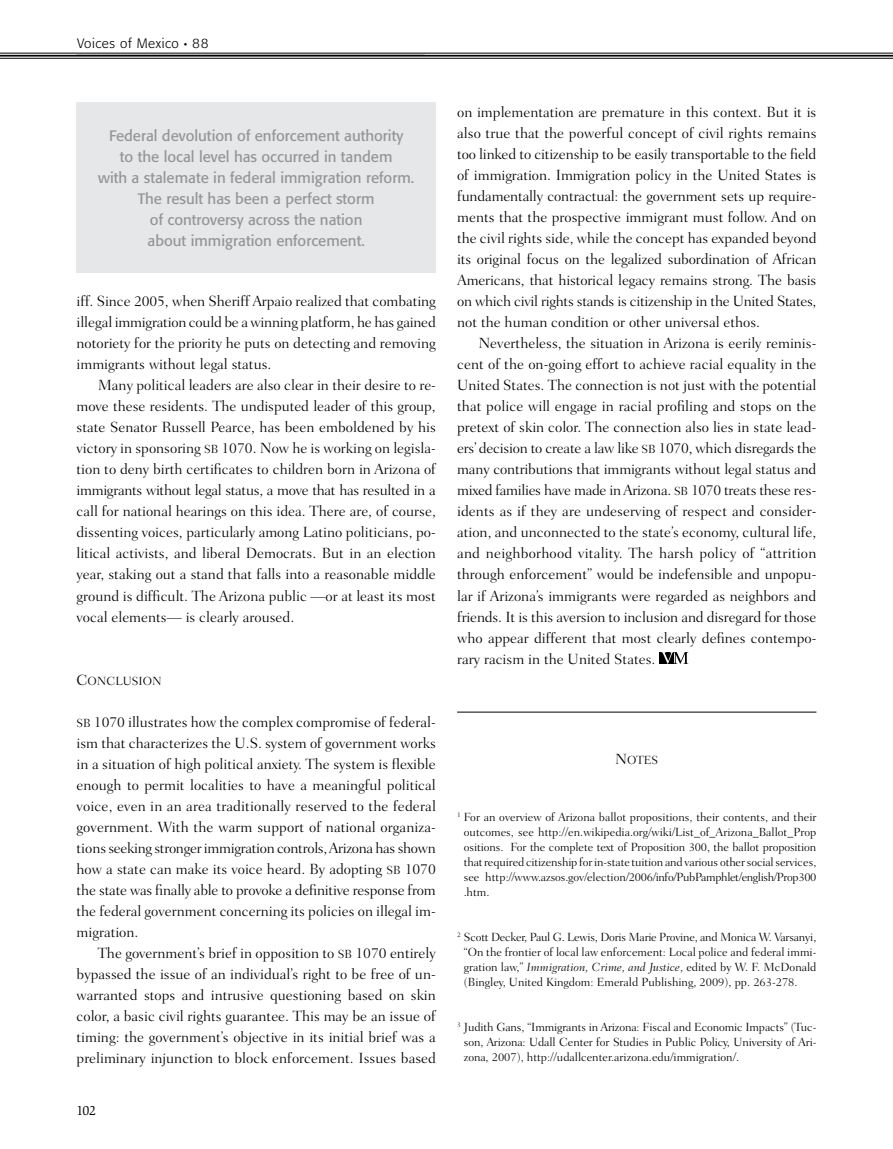
<style>
.page{position:relative;width:893px;height:1149px;background:#fff}
.page>*{position:absolute;margin:0;border:0;box-sizing:border-box;transform-origin:0 0}
.t1{font:300 15px "Fairfield LH";color:#000}
.t2{font:300 15px "Fairfield LH";letter-spacing:-.02em;color:#000}
.t3{font:15px/21px "Formata";color:#939598;text-align:center}
.t4{font:300 13.5px "Formata";letter-spacing:.04em;color:#000}
.t5{font:13.5px "Slimbach";color:#000}
.t6{font:300 12px/15px "Fairfield LH";color:#000;text-align:justify}
.t7{font:12px "Fairfield LH Light SC800";color:#000}
.s1{font-family:"Formata Light SC800";font-weight:400;font-size:10.5px}
.s2{font-family:"Formata Light SC800";font-weight:400}
.s3{font-family:"Fairfield LH Light SC800";font-weight:400;font-size:12px}
.s4{font-size:15px}
.s5{font-style:italic}
</style>
<div class="page">
<hr style="left:0;top:53px;width:893px;height:1px;background:#000">
<hr style="left:0;top:55px;width:893px;height:2px;background:#000">
<hr style="left:0;top:58px;width:893px;height:1px;background:#000">
<div style="left:77px;top:102px;width:359px;height:170px;background:#e6e7e8"></div>
<hr style="left:457px;top:711px;width:359px;height:1px;background:#000">
<div style="left:659px;top:652px;width:14px;height:11px;background:#000"></div>
<svg style="left:661px;top:652px;width:27px;height:11px"></svg>
<p class="t4" style="left:77px;top:35px;width:133px">Voices of Mexico <span class="s1">•</span> <span class="s2">88</span></p>
<p class="t3" style="left:98px;top:125px;width:318px">Federal devolution of enforcement authority<br>to the local level has occurred in tandem<br>with a stalemate in federal immigration reform.<br>The result has been a perfect storm<br>of controversy across the nation<br>about immigration enforcement.</p>
<p class="t1" style="left:77px;top:293px;width:361px">iff. Since 2005, when Sheriff Arpaio realized that combating</p>
<p class="t1" style="left:77px;top:314px;width:361px">illegal immigration could be a winning platform, he has gained</p>
<p class="t1" style="left:77px;top:335px;width:361px">notoriety for the priority he puts on detecting and removing</p>
<p class="t1" style="left:77px;top:356px;width:196px">immigrants without legal status.</p>
<p class="t1" style="left:98px;top:377px;width:340px">Many political leaders are also clear in their desire to re-</p>
<p class="t1" style="left:77px;top:398px;width:361px">move these residents. The undisputed leader of this group,</p>
<p class="t1" style="left:77px;top:419px;width:361px">state Senator Russell Pearce, has been emboldened by his</p>
<p class="t1" style="left:77px;top:440px;width:361px">victory in sponsoring <span class="s3">SB</span> 1070. Now he is working on legisla-</p>
<p class="t1" style="left:77px;top:461px;width:361px">tion to deny birth certificates to children born in Arizona of</p>
<p class="t2" style="left:77px;top:482px;width:361px">immigrants without legal status, a move that has resulted in a</p>
<p class="t1" style="left:77px;top:503px;width:361px">call for national hearings on this idea. There are, of course,</p>
<p class="t1" style="left:77px;top:524px;width:361px">dissenting voices, particularly among Latino politicians, po-</p>
<p class="t1" style="left:77px;top:545px;width:361px">litical activists, and liberal Democrats. But in an election</p>
<p class="t1" style="left:77px;top:566px;width:361px">year, staking out a stand that falls into a reasonable middle</p>
<p class="t1" style="left:77px;top:587px;width:361px">ground is difficult. The Arizona public —or at least its most</p>
<p class="t1" style="left:77px;top:608px;width:219px">vocal elements— is clearly aroused.</p>
<p class="t7" style="left:77px;top:673px;width:87px"><span class="s4">C</span> ONCLUSION</p>
<p class="t1" style="left:77px;top:713px;width:361px"><span class="s3">SB</span> 1070 illustrates how the complex compromise of federal-</p>
<p class="t1" style="left:77px;top:734px;width:361px">ism that characterizes the U.S. system of government works</p>
<p class="t1" style="left:77px;top:755px;width:361px">in a situation of high political anxiety. The system is flexible</p>
<p class="t1" style="left:77px;top:776px;width:361px">enough to permit localities to have a meaningful political</p>
<p class="t1" style="left:77px;top:797px;width:361px">voice, even in an area traditionally reserved to the federal</p>
<p class="t1" style="left:77px;top:818px;width:361px">government. With the warm support of national organiza-</p>
<p class="t2" style="left:77px;top:839px;width:361px">tions seeking stronger immigration controls, Arizona has shown</p>
<p class="t1" style="left:77px;top:860px;width:361px">how a state can make its voice heard. By adopting <span class="s3">SB</span> 1070</p>
<p class="t1" style="left:77px;top:881px;width:361px">the state was finally able to provoke a definitive response from</p>
<p class="t1" style="left:77px;top:902px;width:361px">the federal government concerning its policies on illegal im-</p>
<p class="t1" style="left:77px;top:923px;width:63px">migration.</p>
<p class="t1" style="left:98px;top:944px;width:340px">The government’s brief in opposition to <span class="s3">SB</span> 1070 entirely</p>
<p class="t1" style="left:77px;top:965px;width:361px">bypassed the issue of an individual’s right to be free of un-</p>
<p class="t1" style="left:77px;top:986px;width:361px">warranted stops and intrusive questioning based on skin</p>
<p class="t1" style="left:77px;top:1007px;width:361px">color, a basic civil rights guarantee. This may be an issue of</p>
<p class="t1" style="left:77px;top:1028px;width:361px">timing: the government’s objective in its initial brief was a</p>
<p class="t1" style="left:77px;top:1049px;width:361px">preliminary injunction to block enforcement. Issues based</p>
<p class="t5" style="left:77px;top:1102px;width:21px">102</p>
<p class="t1" style="left:457px;top:104px;width:361px">on implementation are premature in this context. But it is</p>
<p class="t1" style="left:457px;top:125px;width:361px">also true that the powerful concept of civil rights remains</p>
<p class="t1" style="left:457px;top:146px;width:361px">too linked to citizenship to be easily transportable to the field</p>
<p class="t1" style="left:457px;top:167px;width:361px">of immigration. Immigration policy in the United States is</p>
<p class="t1" style="left:457px;top:188px;width:361px">fundamentally contractual: the government sets up require-</p>
<p class="t1" style="left:457px;top:209px;width:361px">ments that the prospective immigrant must follow. And on</p>
<p class="t1" style="left:457px;top:230px;width:361px">the civil rights side, while the concept has expanded beyond</p>
<p class="t1" style="left:457px;top:251px;width:361px">its original focus on the legalized subordination of African</p>
<p class="t1" style="left:457px;top:272px;width:361px">Americans, that historical legacy remains strong. The basis</p>
<p class="t2" style="left:457px;top:293px;width:361px">on which civil rights stands is citizenship in the United States,</p>
<p class="t1" style="left:457px;top:314px;width:304px">not the human condition or other universal ethos.</p>
<p class="t1" style="left:478px;top:335px;width:339px">Nevertheless, the situation in Arizona is eerily reminis-</p>
<p class="t1" style="left:457px;top:356px;width:361px">cent of the on-going effort to achieve racial equality in the</p>
<p class="t1" style="left:457px;top:377px;width:361px">United States. The connection is not just with the potential</p>
<p class="t1" style="left:457px;top:398px;width:361px">that police will engage in racial profiling and stops on the</p>
<p class="t1" style="left:457px;top:419px;width:361px">pretext of skin color. The connection also lies in state lead-</p>
<p class="t1" style="left:457px;top:440px;width:361px">ers’ decision to create a law like <span class="s3">SB</span> 1070, which disregards the</p>
<p class="t1" style="left:457px;top:461px;width:361px">many contributions that immigrants without legal status and</p>
<p class="t2" style="left:457px;top:482px;width:361px">mixed families have made in Arizona. <span class="s3">SB</span> 1070 treats these res-</p>
<p class="t1" style="left:457px;top:503px;width:361px">idents as if they are undeserving of respect and consider-</p>
<p class="t1" style="left:457px;top:524px;width:361px">ation, and unconnected to the state’s economy, cultural life,</p>
<p class="t1" style="left:457px;top:545px;width:361px">and neighborhood vitality. The harsh policy of “attrition</p>
<p class="t1" style="left:457px;top:566px;width:361px">through enforcement” would be indefensible and unpopu-</p>
<p class="t1" style="left:457px;top:587px;width:361px">lar if Arizona’s immigrants were regarded as neighbors and</p>
<p class="t1" style="left:457px;top:608px;width:361px">friends. It is this aversion to inclusion and disregard for those</p>
<p class="t1" style="left:457px;top:629px;width:361px">who appear different that most clearly defines contempo-</p>
<p class="t1" style="left:457px;top:650px;width:200px">rary racism in the United States.</p>
<p class="t7" style="left:615px;top:753px;width:45px"><span class="s4">N</span>OTES</p>
<p class="t6" style="left:464px;top:809px;width:354px;text-indent:-7px"><sup>1</sup> For an overview of Arizona ballot propositions, their contents, and their outcomes, see http://en.wikipedia.org/wiki/List_of_Arizona_Ballot_Prop ositions. For the complete text of Proposition 300, the ballot proposition that required citizenship for in-state tuition and various other social services, see http://www.azsos.gov/election/2006/info/PubPamphlet/english/Prop300 .htm.</p>
<p class="t6" style="left:464px;top:929px;width:354px;text-indent:-7px"><sup>2</sup> Scott Decker, Paul G. Lewis, Doris Marie Provine, and Monica W. Varsanyi, “On the frontier of local law enforcement: Local police and federal immi&shy;gration law,” <span class="s5">Immigration, Crime, and Justice</span>, edited by W. F. McDonald (Bingley, United Kingdom: Emerald Publishing, 2009), pp. 263-278.</p>
<p class="t6" style="left:464px;top:1019px;width:354px;text-indent:-7px"><sup>3</sup> Judith Gans, “Immigrants in Arizona: Fiscal and Economic Impacts” (Tuc&shy;son, Arizona: Udall Center for Studies in Public Policy, University of Ari&shy;zona, 2007), http://udallcenter.arizona.edu/immigration/.</p>
</div>
